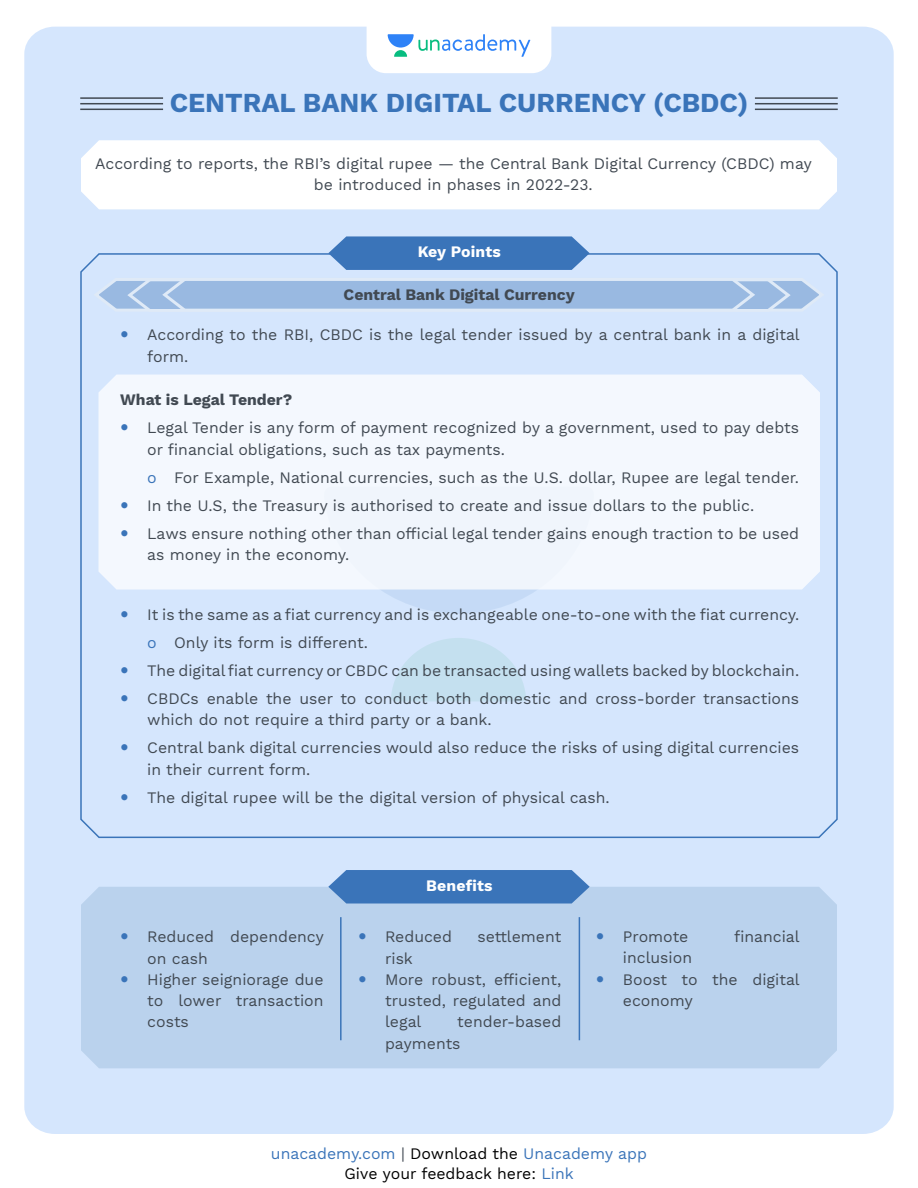
<style>
.page{position:relative;width:918px;height:1188px;background:#fff}
.page>*{position:absolute;margin:0;border:0;box-sizing:border-box;transform-origin:0 0}
.t1{font:700 27px "Work Sans";color:#3a74b9}
.t2{font:15.75px/21.3px "Work Sans";color:#414952}
.t3{font:700 15.75px "Work Sans";color:#414952}
.t4{font:15.75px "Work Sans";color:#3a74b9}
.t5{font:15.75px "Work Sans";color:#000}
.t6{font:700 15.75px "Work Sans";letter-spacing:.01em;color:#fff}
.s1{color:#3a74b9}
.s2{color:#414952}
.s3{color:#000}
</style>
<div class="page">
<div style="left:24px;top:27px;width:870px;height:1107px;background:#d5e6fd"></div>
<svg style="left:367px;top:27px;width:184px;height:46px"></svg>
<svg style="left:80px;top:252px;width:758px;height:587px"></svg>
<svg style="left:81px;top:140px;width:756px;height:69px"></svg>
<div style="left:81px;top:887px;width:756px;height:181px;background:#bad2ed"></div>
<svg style="left:91px;top:236px;width:736px;height:79px;background:#aac6e8"></svg>
<svg style="left:328px;top:870px;width:262px;height:34px;background:#457cbd"></svg>
<hr style="left:80px;top:97px;width:83px;height:2px;background:#414952">
<hr style="left:80px;top:103px;width:83px;height:1px;background:#414952">
<hr style="left:80px;top:109px;width:83px;height:1px;background:#414952">
<hr style="left:755px;top:97px;width:83px;height:2px;background:#414952">
<hr style="left:755px;top:103px;width:83px;height:1px;background:#414952">
<hr style="left:755px;top:109px;width:83px;height:1px;background:#414952">
<hr style="left:340px;top:917px;width:2px;height:123px;background:#3a74b9">
<hr style="left:579px;top:917px;width:1px;height:123px;background:#3a74b9">
<svg style="left:122px;top:331px;width:6px;height:7px"></svg>
<svg style="left:122px;top:611px;width:6px;height:6px"></svg>
<svg style="left:122px;top:667px;width:6px;height:6px"></svg>
<svg style="left:122px;top:695px;width:6px;height:6px"></svg>
<svg style="left:122px;top:745px;width:6px;height:6px"></svg>
<svg style="left:122px;top:794px;width:6px;height:6px"></svg>
<svg style="left:122px;top:933px;width:6px;height:7px"></svg>
<svg style="left:122px;top:976px;width:6px;height:6px"></svg>
<svg style="left:359px;top:933px;width:6px;height:7px"></svg>
<svg style="left:359px;top:976px;width:6px;height:6px"></svg>
<svg style="left:597px;top:933px;width:6px;height:7px"></svg>
<svg style="left:597px;top:976px;width:6px;height:6px"></svg>
<svg style="left:122px;top:425px;width:6px;height:6px"></svg>
<svg style="left:122px;top:502px;width:6px;height:6px"></svg>
<svg style="left:122px;top:530px;width:6px;height:6px"></svg>
<h1 class="t1" style="left:170px;top:87px;width:580px">CENTRAL BANK DIGITAL CURRENCY (CBDC)</h1>
<p class="t2" style="left:95px;top:153px;width:718px;text-align:center">According to reports, the RBI’s digital rupee — the Central Bank Digital Currency (CBDC) may be introduced in phases in 2022-23.</p>
<p class="t6" style="left:418px;top:243px;width:85px">Key Points</p>
<p class="t3" style="left:344px;top:286px;width:233px">Central Bank Digital Currency</p>
<p class="t2" style="left:147px;top:325px;width:654px">According to the RBI, CBDC is the legal tender issued by a central bank in a digital form.</p>
<p class="t3" style="left:120px;top:391px;width:174px">What is Legal Tender?</p>
<p class="t2" style="left:147px;top:418px;width:653px">Legal Tender is any form of payment recognized by a government, used to pay debts or financial obligations, such as tax payments.</p>
<p class="t2" style="left:147px;top:464px;width:653px;line-height:28px"><span class="s1">o</span> For Example, National currencies, such as the U.S. dollar, Rupee are legal tender.<br>In the U.S, the Treasury is authorised to create and issue dollars to the public.<br>Laws ensure nothing other than official legal tender gains enough traction to be used</p>
<p class="t2" style="left:147px;top:545px;width:204px">as money in the economy.</p>
<p class="t2" style="left:147px;top:601px;width:653px;line-height:28px">It is the same as a fiat currency and is exchangeable one-to-one with the fiat currency. <span class="s1">o</span> Only its form is different.<br>The digital fiat currency or CBDC can be transacted using wallets backed by blockchain.<br>CBDCs enable the user to conduct both domestic and cross-border transactions</p>
<p class="t2" style="left:147px;top:707px;width:653px;line-height:28px">which do not require a third party or a bank.<br>Central bank digital currencies would also reduce the risks of using digital currencies</p>
<p class="t2" style="left:147px;top:756px;width:464px;line-height:28px">in their current form.<br>The digital rupee will be the digital version of physical cash.</p>
<p class="t6" style="left:426px;top:876px;width:68px">Benefits</p>
<p class="t2" style="left:147px;top:927px;width:178px">Reduced dependency on cash<br>Higher seigniorage due to lower transaction costs</p>
<p class="t2" style="left:385px;top:927px;width:68px">Reduced</p>
<p class="t2" style="left:478px;top:927px;width:85px">settlement</p>
<p class="t2" style="left:385px;top:948px;width:178px">risk<br>More robust, efficient, trusted, regulated and legal</p>
<p class="t2" style="left:385px;top:1012px;width:178px;text-indent:72px">tender-based payments</p>
<p class="t2" style="left:623px;top:927px;width:67px">Promote</p>
<p class="t2" style="left:734px;top:927px;width:67px">financial</p>
<p class="t2" style="left:623px;top:948px;width:178px">inclusion<br>Boost to the digital economy</p>
<p class="t4" style="left:271px;top:1145px;width:378px">unacademy.com <span class="s2">|</span> <span class="s3">Download the</span> Unacademy app</p>
<p class="t5" style="left:345px;top:1165px;width:231px">Give your feedback here: <span class="s1">Link</span></p>
</div>
